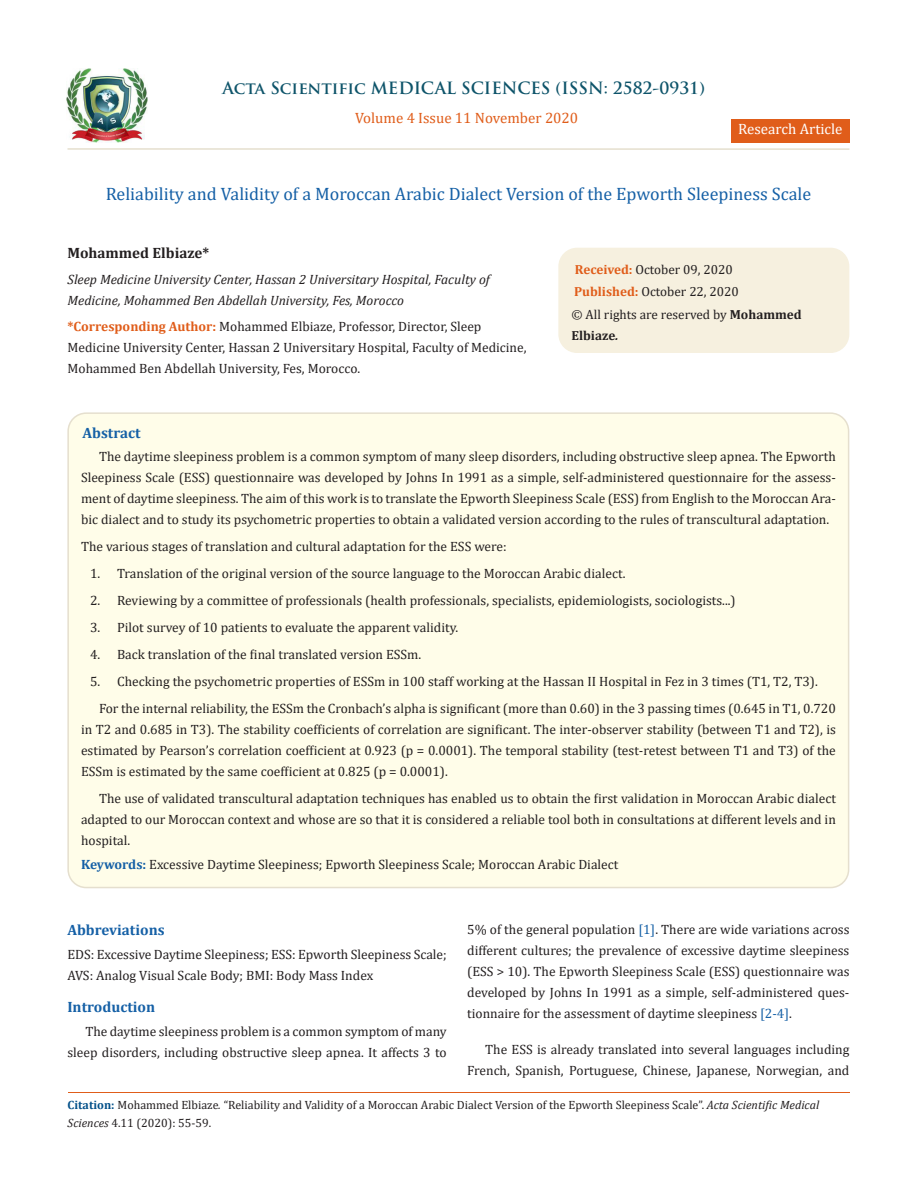
<style>
.page{position:relative;width:917px;height:1188px;background:#fff}
.page>*{position:absolute;margin:0;border:0;box-sizing:border-box;transform-origin:0 0}
.t1{font:18px "Cambria";color:#1560a6}
.t2{font:700 16.5px "Trajan Pro";color:#0e546a}
.t3{font:700 15px "Cambria";color:#1560a6}
.t4{font:15px "Cambria";color:#e05d1a}
.t5{font:700 15px "Cambria";color:#231f20}
.t6{font:15px "Cambria";color:#fff}
.t7{font:13.5px/21px "Cambria";color:#231f20;text-align:justify}
.t8{font:italic 13.5px/21px "Cambria";color:#231f20}
.t9{font:13.2px/20.5px "Cambria";color:#231f20}
.t10{font:12px/18px "Cambria";color:#231f20}
.s1{font-weight:700;color:#e05d1a}
.s2{font-weight:700}
.s3{font-weight:700;font-style:italic}
.s4{font-weight:700;color:#1560a6}
.s5{color:#1560a6}
.s6{font-weight:700;color:#035089}
.s7{font-style:italic}
</style>
<div class="page">
<img style="left:67px;top:68px;width:80px;height:74px">
<div style="left:731px;top:119px;width:118px;height:23px;background:#e05d1a"></div>
<div style="left:559px;top:248px;width:289px;height:104px;background:#f6f0df;border-radius:18px"></div>
<div style="left:558px;top:248px;width:291px;height:105px;border:2px solid #f6f0df;border-radius:18px"></div>
<div style="left:68px;top:413px;width:780px;height:475px;background:#fffde9;border-radius:18px"></div>
<hr style="left:68px;top:1093px;width:781px;height:1px;background:#e05d1a">
<hr style="left:67px;top:148px;width:782px;height:2px;background:#e5dfce">
<p class="t2" style="left:222px;top:77px;width:484px">Acta Scientific MEDICAL SCIENCES (ISSN: 2582-0931)</p>
<p class="t4" style="left:355px;top:109px;width:224px">Volume 4 Issue 11 November 2020</p>
<p class="t6" style="left:738px;top:120px;width:106px">Research Article</p>
<p class="t1" style="left:106px;top:183px;width:706px">Reliability and Validity of a Moroccan Arabic Dialect Version of the Epworth Sleepiness Scale</p>
<p class="t5" style="left:67px;top:243px;width:143px">Mohammed Elbiaze*</p>
<p class="t8" style="left:67px;top:268px;width:424px">Sleep Medicine University Center, Hassan 2 Universitary Hospital, Faculty of<br>Medicine, Mohammed Ben Abdellah University, Fes, Morocco</p>
<p class="t7" style="left:67px;top:316px;width:460px;text-align:left"><span class="s1">*Corresponding Author:</span> Mohammed Elbiaze, Professor, Director, Sleep<br>Medicine University Center, Hassan 2 Universitary Hospital, Faculty of Medicine,<br>Mohammed Ben Abdellah University, Fes, Morocco.</p>
<p class="t9" style="left:575px;top:259px;width:159px"><span class="s1">Received:</span> October 09, 2020</p>
<p class="t9" style="left:574px;top:281px;width:166px"><span class="s1">Published:</span> October 22, 2020</p>
<p class="t9" style="left:571px;top:304px;width:232px">© All rights are reserved by <span class="s2">Mohammed<br>Elbiaze</span><span class="s3">.</span></p>
<p class="t3" style="left:82px;top:422px;width:60px">Abstract</p>
<p class="t7" style="left:81px;top:446px;width:756px;text-indent:18px">The daytime sleepiness problem is a common symptom of many sleep disorders, including obstructive sleep apnea. The Epworth Sleepiness Scale (ESS) questionnaire was developed by Johns In 1991 as a simple, self-administered questionnaire for the assess&shy;ment of daytime sleepiness. The aim of this work is to translate the Epworth Sleepiness Scale (ESS) from English to the Moroccan Ara&shy;bic dialect and to study its psychometric properties to obtain a validated version according to the rules of transcultural adaptation.</p>
<p class="t7" style="left:81px;top:536px;width:427px">The various stages of translation and cultural adaptation for the ESS were:</p>
<p class="t7" style="left:90px;top:563px;width:537px">1. Translation of the original version of the source language to the Moroccan Arabic dialect.</p>
<p class="t7" style="left:90px;top:590px;width:647px">2. Reviewing by a committee of professionals (health professionals, specialists, epidemiologists, sociologists...)</p>
<p class="t7" style="left:90px;top:617px;width:369px">3. Pilot survey of 10 patients to evaluate the apparent validity.</p>
<p class="t7" style="left:90px;top:644px;width:333px">4. Back translation of the final translated version ESSm.</p>
<p class="t7" style="left:90px;top:671px;width:729px">5. Checking the psychometric properties of ESSm in 100 staff working at the Hassan II Hospital in Fez in 3 times (T1, T2, T3).</p>
<p class="t7" style="left:81px;top:698px;width:756px;text-indent:18px">For the internal reliability, the ESSm the Cronbach’s alpha is significant (more than 0.60) in the 3 passing times (0.645 in T1, 0.720 in T2 and 0.685 in T3). The stability coefficients of correlation are significant. The inter-observer stability (between T1 and T2), is estimated by Pearson’s correlation coefficient at 0.923 (p = 0.0001). The temporal stability (test-retest between T1 and T3) of the ESSm is estimated by the same coefficient at 0.825 (p = 0.0001).</p>
<p class="t7" style="left:81px;top:788px;width:756px;text-indent:18px">The use of validated transcultural adaptation techniques has enabled us to obtain the first validation in Moroccan Arabic dialect adapted to our Moroccan context and whose are so that it is considered a reliable tool both in consultations at different levels and in hospital.</p>
<p class="t7" style="left:81px;top:854px;width:539px"><span class="s4">Keywords:</span> Excessive Daytime Sleepiness; Epworth Sleepiness Scale; Moroccan Arabic Dialect</p>
<p class="t7" style="left:467px;top:919px;width:384px">5% of the general population <span class="s5">[1]</span>. There are wide variations across different cultures; the prevalence of excessive daytime sleepiness (ESS &gt; 10). The Epworth Sleepiness Scale (ESS) questionnaire was developed by Johns In 1991 as a simple, self-administered ques&shy;tionnaire for the assessment of daytime sleepiness <span class="s5">[2-4]</span>.</p>
<p class="t7" style="left:467px;top:1039px;width:384px;text-align:right">The ESS is already translated into several languages including<br>French, Spanish, Portuguese, Chinese, Japanese, Norwegian, and</p>
<p class="t10" style="left:68px;top:1096px;width:753px"><span class="s6">Citation:</span> Mohammed Elbiaze<span class="s7">.</span> “Reliability and Validity of a Moroccan Arabic Dialect Version of the Epworth Sleepiness Scale”. <span class="s7">Acta Scientific Medical<br>Sciences</span> 4.11 (2020): 55-59.</p>
<p class="t3" style="left:67px;top:919px;width:99px">Abbreviations</p>
<p class="t7" style="left:67px;top:944px;width:381px">EDS: Excessive Daytime Sleepiness; ESS: Epworth Sleepiness Scale;<br>AVS: Analog Visual Scale Body; BMI: Body Mass Index</p>
<p class="t3" style="left:67px;top:997px;width:89px">Introduction</p>
<p class="t7" style="left:67px;top:1021px;width:381px;text-align:right">The daytime sleepiness problem is a common symptom of many sleep disorders, including obstructive sleep apnea. It affects 3 to</p>
</div>
